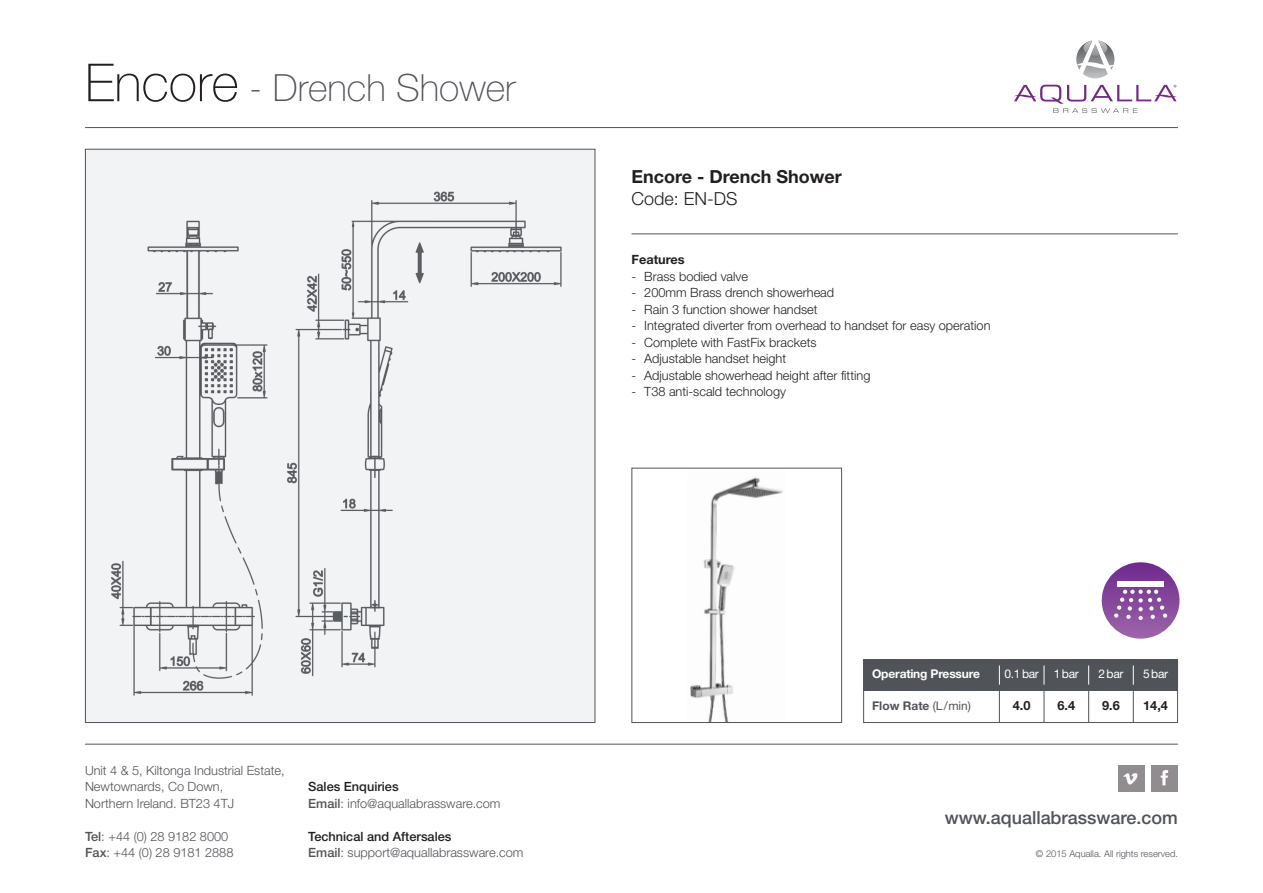
<style>
.page{position:relative;width:1263px;height:893px;background:#fff}
.page>*{position:absolute;margin:0;border:0;box-sizing:border-box;transform-origin:0 0}
.t1{font:100 37.5px "Helvetica Neue";color:#505358}
.t2{font:500 18px "Helvetica Neue";color:#505358}
.t3{font:700 18px "Helvetica Neue";color:#231f20}
.t4{font:300 18px "Helvetica Neue";color:#231f20}
.t5{font:300 12.75px "Helvetica Neue";color:#231f20}
.t6{font:300 12.75px/16.5px "Helvetica Neue";color:#505358}
.t7{font:700 12.75px "Helvetica Neue";color:#231f20}
.t8{font:12px "Helvetica Neue";letter-spacing:-.025em;color:#fff}
.t9{font:700 12px "Helvetica Neue";letter-spacing:-.015em;color:#fff}
.t10{font:700 12px "Helvetica Neue";color:#505358}
.t11{font:300 9.3px "Helvetica Neue";color:#505358}
.s1{font-size:52.5px;color:#231f20}
.s2{font-weight:500}
.s3{font-weight:500;color:#231f20}
.s4{font-weight:400}
</style>
<div class="page">
<hr style="left:85px;top:127px;width:1093px;height:1px;background:#505358">
<hr style="left:631px;top:233px;width:547px;height:1px;background:#505358">
<hr style="left:85px;top:744px;width:1093px;height:1px;background:#505358">
<svg style="left:1076px;top:41px;width:38px;height:37px"></svg>
<svg style="left:1014px;top:85px;width:163px;height:28px"></svg>
<div style="left:86px;top:150px;width:509px;height:572px;background:#f2f3f4"></div>
<img style="left:111px;top:191px;width:451px;height:505px">
<img style="left:690px;top:477px;width:93px;height:244px">
<div style="left:631px;top:468px;width:211px;height:255px;border:1px solid #505358"></div>
<div style="left:1151px;top:765px;width:27px;height:27px;background:#908c8f"></div>
<div style="left:1118px;top:765px;width:26px;height:27px;background:#908c8f"></div>
<img style="left:1123px;top:773px;width:15px;height:12px">
<img style="left:1160px;top:770px;width:8px;height:16px">
<svg style="left:1102px;top:562px;width:77px;height:77px;background:#87499c"></svg>
<svg style="left:1114px;top:589px;width:53px;height:31px;background:#9b68ac"></svg>
<div style="left:1117px;top:581px;width:47px;height:6px;background:#fff"></div>
<div style="left:863px;top:659px;width:315px;height:64px;border:1px solid #505358"></div>
<div style="left:863px;top:659px;width:315px;height:32px;background:#505358"></div>
<hr style="left:999px;top:691px;width:1px;height:32px;background:#505358">
<hr style="left:1044px;top:691px;width:1px;height:32px;background:#505358">
<hr style="left:1088px;top:691px;width:1px;height:32px;background:#505358">
<hr style="left:1133px;top:691px;width:1px;height:32px;background:#505358">
<svg style="left:999px;top:665px;width:1px;height:20px"></svg>
<svg style="left:1044px;top:665px;width:1px;height:20px"></svg>
<svg style="left:1088px;top:665px;width:1px;height:20px"></svg>
<svg style="left:1133px;top:665px;width:1px;height:20px"></svg>
<h1 class="t1" style="left:85px;top:74px;width:432px"><span class="s1">Encore</span> - Drench Shower</h1>
<p class="t6" style="left:85px;top:763px;width:201px">Unit 4 &amp; 5, Kiltonga Industrial Estate,<br>Newtownards, Co Down,<br>Northern Ireland. BT23 4TJ</p>
<p class="t6" style="left:85px;top:829px;width:150px"><span class="s2">Tel</span>: +44 (0) 28 9182 8000<br><span class="s2">Fax</span>: +44 (0) 28 9181 2888</p>
<p class="t6" style="left:308px;top:779px;width:194px"><span class="s3">Sales Enquiries<br></span><span class="s2">Email</span>: info@aquallabrassware.com</p>
<p class="t6" style="left:308px;top:829px;width:217px"><span class="s3">Technical and Aftersales<br></span><span class="s2">Email</span>: support@aquallabrassware.com</p>
<h2 class="t3" style="left:631px;top:170px;width:212px">Encore - Drench Shower</h2>
<h2 class="t4" style="left:631px;top:193px;width:107px">Code: EN-DS</h2>
<p class="t7" style="left:631px;top:255px;width:55px">Features</p>
<p class="t5" style="left:631px;top:272px;width:118px">- Brass bodied valve</p>
<p class="t5" style="left:631px;top:288px;width:204px">- 200mm Brass drench showerhead</p>
<p class="t5" style="left:631px;top:305px;width:188px">- Rain 3 function shower handset</p>
<p class="t5" style="left:631px;top:321px;width:361px">- Integrated diverter from overhead to handset for easy operation</p>
<p class="t5" style="left:631px;top:338px;width:187px">- Complete with FastFix brackets</p>
<p class="t5" style="left:631px;top:354px;width:156px">- Adjustable handset height</p>
<p class="t5" style="left:631px;top:371px;width:240px">- Adjustable showerhead height after fitting</p>
<p class="t5" style="left:631px;top:387px;width:156px">- T38 anti-scald technology</p>
<p class="t9" style="left:872px;top:670px;width:109px">Operating Pressure</p>
<p class="t10" style="left:872px;top:701px;width:100px">Flow Rate <span class="s4">(L/min)</span></p>
<p class="t7" style="left:1013px;top:701px;width:19px">4.0</p>
<p class="t7" style="left:1057px;top:701px;width:19px">6.4</p>
<p class="t7" style="left:1102px;top:701px;width:19px">9.6</p>
<p class="t7" style="left:1143px;top:701px;width:26px">14,4</p>
<p class="t8" style="left:1004px;top:670px;width:76px">0.1bar 1bar</p>
<p class="t8" style="left:1098px;top:670px;width:27px">2bar</p>
<p class="t8" style="left:1143px;top:670px;width:27px">5bar</p>
<h2 class="t2" style="left:945px;top:811px;width:235px">www.aquallabrassware.com</h2>
<p class="t11" style="left:1036px;top:850px;width:144px">© 2015 Aqualla. All rights reserved.</p>
</div>
